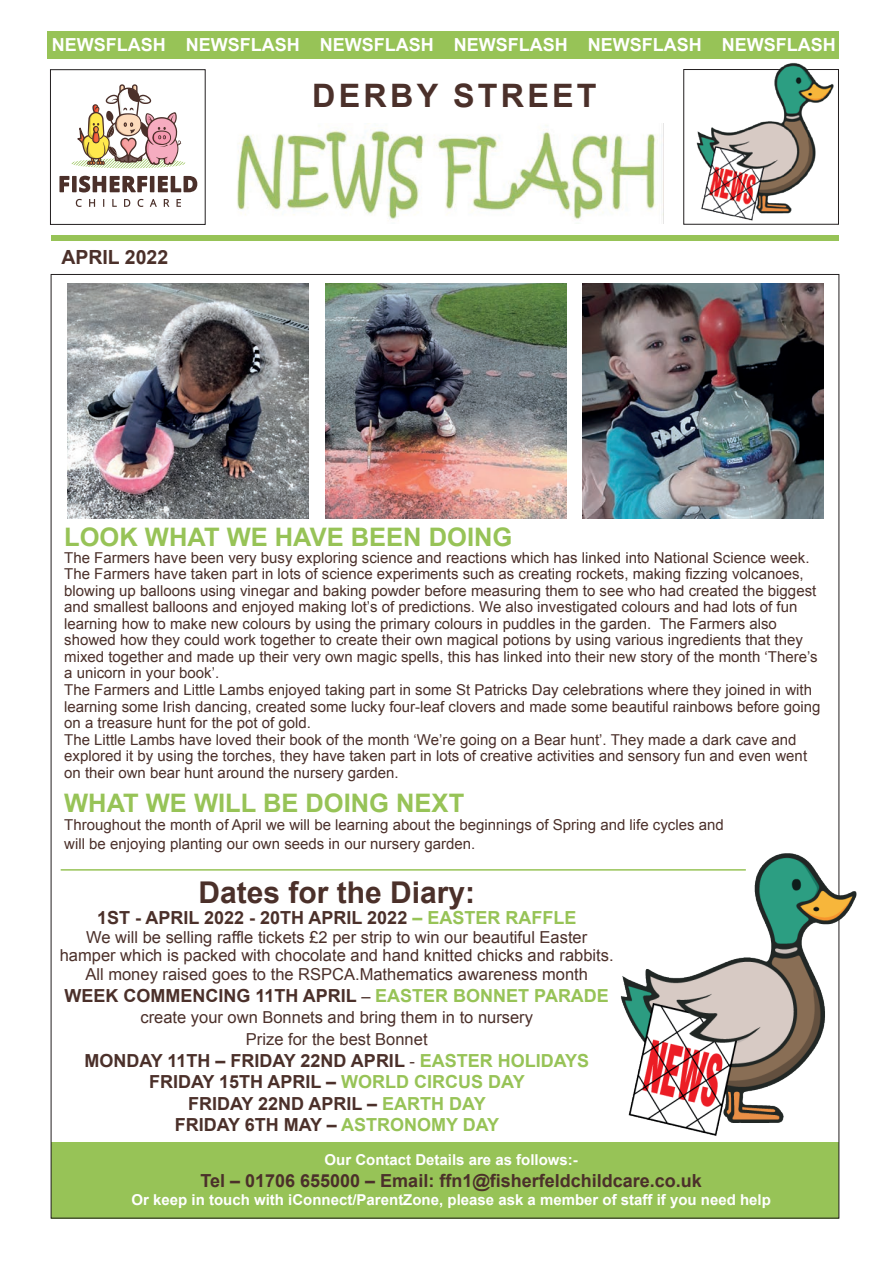
<style>
.page{position:relative;width:893px;height:1263px;background:#fff}
.page>*{position:absolute;margin:0;border:0;box-sizing:border-box;transform-origin:0 0}
.t1{font:700 32.25px "Arial";letter-spacing:.1em;color:#4b302a}
.t2{font:700 30px "Arial";color:#4b302a}
.t3{font:700 25.5px "Arial";color:#97c357}
.t4{font:700 19.5px "Arial";color:#4b302a}
.t5{font:700 18px/21.6px "Arial";color:#4b302a;text-align:center}
.t6{font:700 18px "Arial";color:#fff}
.t7{font:16.5px/18.6px "Arial";color:#4b302a;text-align:center}
.t8{font:15px/16.5px "Arial";color:#4b302a}
.t9{font:700 15px "Arial";color:#fff}
.s1{color:#97c357}
.s2{font-weight:400;font-size:16.5px}
</style>
<div class="page">
<div style="left:51px;top:1142px;width:788px;height:76px;background:#97c357"></div>
<div style="left:51px;top:235px;width:788px;height:6px;background:#97c357"></div>
<div style="left:48px;top:31px;width:791px;height:28px;background:#97c357"></div>
<svg style="left:59px;top:176px;width:10px;height:16px"></svg>
<div style="left:72px;top:176px;width:5px;height:16px;background:#4b302a"></div>
<svg style="left:79px;top:176px;width:68px;height:16px"></svg>
<hr style="left:150px;top:176px;width:4px;height:16px;background:#4b302a">
<svg style="left:158px;top:176px;width:39px;height:16px"></svg>
<svg style="left:76px;top:199px;width:6px;height:8px"></svg>
<svg style="left:89px;top:199px;width:6px;height:8px"></svg>
<svg style="left:112px;top:199px;width:5px;height:8px"></svg>
<svg style="left:124px;top:199px;width:6px;height:8px"></svg>
<svg style="left:138px;top:199px;width:6px;height:8px"></svg>
<svg style="left:150px;top:199px;width:7px;height:8px"></svg>
<svg style="left:164px;top:199px;width:5px;height:8px"></svg>
<svg style="left:176px;top:199px;width:5px;height:8px"></svg>
<svg style="left:71px;top:84px;width:115px;height:84px"></svg>
<div style="left:50px;top:69px;width:156px;height:156px;border:1px solid #231f20"></div>
<img style="left:683px;top:63px;width:156px;height:160px">
<img style="left:620px;top:833px;width:237px;height:310px">
<img style="left:237px;top:123px;width:427px;height:101px">
<hr style="left:61px;top:869px;width:685px;height:2px;background:#97c357">
<img style="left:67px;top:283px;width:242px;height:236px">
<img style="left:325px;top:283px;width:241px;height:236px">
<img style="left:582px;top:283px;width:241px;height:236px">
<p class="t6" style="left:52px;top:33px;width:785px">NEWSFLASH NEWSFLASH NEWSFLASH NEWSFLASH NEWSFLASH NEWSFLASH</p>
<h3 class="t4" style="left:61px;top:244px;width:108px">APRIL 2022</h3>
<h1 class="t1" style="left:312px;top:74px;width:286px">DERBY STREET</h1>
<h3 class="t3" style="left:64px;top:521px;width:450px">LOOK WHAT WE HAVE BEEN DOING</h3>
<p class="t8" style="left:64px;top:550px;width:758px">The Farmers have been very busy exploring science and reactions which has linked into National Science week.<br>The Farmers have taken part in lots of science experiments such as creating rockets, making fizzing volcanoes, blowing up balloons using vinegar and baking powder before measuring them to see who had created the biggest and smallest balloons and enjoyed making lot’s of predictions. We also investigated colours and had lots of fun learning how to make new colours by using the primary colours in puddles in the garden. The Farmers also showed how they could work together to create their own magical potions by using various ingredients that they mixed together and made up their very own magic spells, this has linked into their new story of the month ‘There’s a unicorn in your book’.<br>The Farmers and Little Lambs enjoyed taking part in some St Patricks Day celebrations where they joined in with learning some Irish dancing, created some lucky four-leaf clovers and made some beautiful rainbows before going on a treasure hunt for the pot of gold.<br>The Little Lambs have loved their book of the month ‘We’re going on a Bear hunt’. They made a dark cave and explored it by using the torches, they have taken part in lots of creative activities and sensory fun and even went on their own bear hunt around the nursery garden.</p>
<h3 class="t3" style="left:64px;top:786px;width:401px">WHAT WE WILL BE DOING NEXT</h3>
<p class="t8" style="left:64px;top:816px;width:661px;line-height:18.6px">Throughout the month of April we will be learning about the beginnings of Spring and life cycles and will be enjoying planting our own seeds in our nursery garden.</p>
<h2 class="t2" style="left:198px;top:872px;width:278px">Dates for the Diary:</h2>
<p class="t5" style="left:97px;top:908px;width:481px">1ST - APRIL 2022 - 20TH APRIL 2022 <span class="s1">– EASTER RAFFLE</span></p>
<p class="t7" style="left:60px;top:928px;width:555px">We will be selling raffle tickets £2 per strip to win our beautiful Easter hamper which is packed with chocolate and hand knitted chicks and rabbits.<br>All money raised goes to the RSPCA.Mathematics awareness month</p>
<p class="t5" style="left:65px;top:985px;width:546px">WEEK COMMENCING 11TH APRIL <span class="s2">–</span> <span class="s1">EASTER BONNET PARADE</span></p>
<p class="t7" style="left:140px;top:1007px;width:394px;line-height:21.6px">create your own Bonnets and bring them in to nursery<br>Prize for the best Bonnet</p>
<p class="t5" style="left:85px;top:1050px;width:506px">MONDAY 11TH – FRIDAY 22ND APRIL <span class="s2">-</span> <span class="s1">EASTER HOLIDAYS </span>FRIDAY 15TH APRIL – <span class="s1">WORLD CIRCUS DAY<br></span>FRIDAY 22ND APRIL – <span class="s1">EARTH DAY<br></span>FRIDAY 6TH MAY – <span class="s1">ASTRONOMY DAY</span></p>
<p class="t9" style="left:325px;top:1150px;width:255px">Our Contact Details are as follows:-</p>
<p class="t5" style="left:200px;top:1170px;width:503px">Tel – 01706 655000 – Email: ffn1@fisherfeldchildcare.co.uk</p>
<p class="t9" style="left:132px;top:1190px;width:641px">Or keep in touch with iConnect/ParentZone, please ask a member of staff if you need help</p>
</div>
